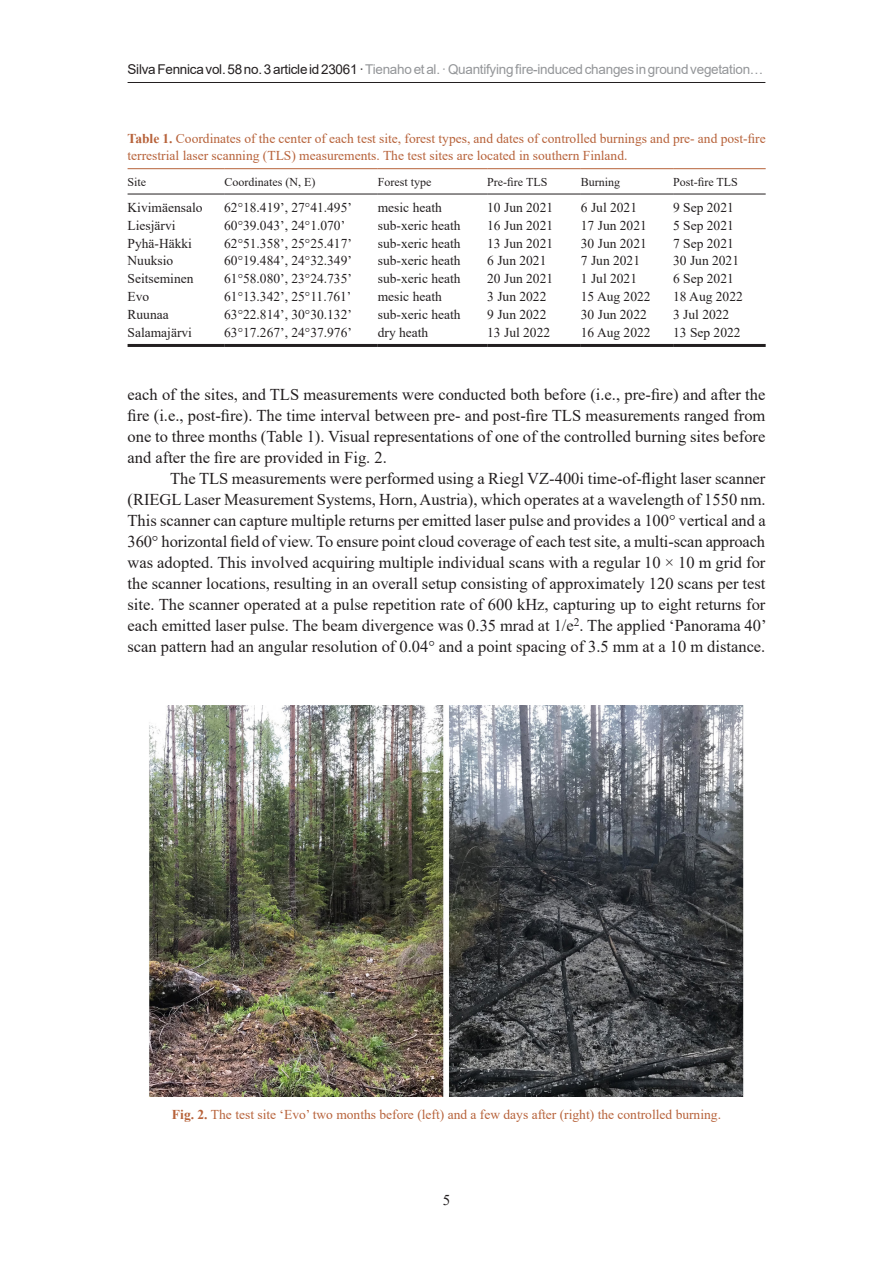
<style>
.page{position:relative;width:893px;height:1263px;background:#fff}
.page>*{position:absolute;margin:0;border:0;box-sizing:border-box;transform-origin:0 0}
.body-text{font:16.5px/21px "Times New Roman";color:#231f20;text-align:justify}
.body-text-1st{font:16.5px/21px "Times New Roman";color:#231f20;text-align:justify}
.t1{font:15px "Times New Roman";color:#231f20}
.t2{font:13.5px "Times New Roman";color:#231f20}
.table-caption{font:13.5px/17.2px "Times New Roman";color:#b7623a}
.t3{font:13.5px "Arial";letter-spacing:-.02em;color:#939598}
.fig-caption{font:13.5px "Times New Roman";color:#b7623a}
.table-col-head{font:12px "Times New Roman";color:#231f20}
.s1{color:#231f20}
.s2{font-weight:700}
</style>
<div class="page">
<hr style="left:128px;top:82px;width:637px;height:1px;background:#231f20">
<hr style="left:128px;top:194px;width:96px;height:1px;background:#231f20">
<hr style="left:224px;top:194px;width:154px;height:1px;background:#231f20">
<hr style="left:378px;top:194px;width:109px;height:1px;background:#231f20">
<hr style="left:487px;top:194px;width:94px;height:1px;background:#231f20">
<hr style="left:581px;top:194px;width:92px;height:1px;background:#231f20">
<hr style="left:673px;top:194px;width:93px;height:1px;background:#231f20">
<hr style="left:128px;top:344px;width:96px;height:3px;background:#231f20">
<hr style="left:224px;top:344px;width:154px;height:3px;background:#231f20">
<hr style="left:378px;top:344px;width:109px;height:3px;background:#231f20">
<hr style="left:487px;top:344px;width:94px;height:3px;background:#231f20">
<hr style="left:581px;top:344px;width:92px;height:3px;background:#231f20">
<hr style="left:673px;top:344px;width:93px;height:3px;background:#231f20">
<hr style="left:128px;top:168px;width:96px;height:1px;background:#b7623a">
<hr style="left:224px;top:168px;width:154px;height:1px;background:#b7623a">
<hr style="left:378px;top:168px;width:109px;height:1px;background:#b7623a">
<hr style="left:487px;top:168px;width:94px;height:1px;background:#b7623a">
<hr style="left:581px;top:168px;width:92px;height:1px;background:#b7623a">
<hr style="left:673px;top:168px;width:93px;height:1px;background:#b7623a">
<img style="left:149px;top:706px;width:595px;height:391px">
<p class="t3" style="left:128px;top:60px;width:637px"><span class="s1">Silva Fennica vol. 58 no. 3 article id 23061 ·</span> Tienaho et al. · Quantifying fire-induced changes in ground vegetation…</p>
<p class="table-caption" style="left:128px;top:129px;width:640px"><span class="s2">Table 1.</span> Coordinates of the center of each test site, forest types, and dates of controlled burnings and pre- and post-fire terrestrial laser scanning (TLS) measurements. The test sites are located in southern Finland.</p>
<p class="table-col-head" style="left:128px;top:173px;width:20px">Site</p>
<p class="table-col-head" style="left:224px;top:173px;width:93px">Coordinates (N, E)</p>
<p class="table-col-head" style="left:378px;top:173px;width:55px">Forest type</p>
<p class="table-col-head" style="left:487px;top:173px;width:62px">Pre-fire TLS</p>
<p class="table-col-head" style="left:581px;top:173px;width:41px">Burning</p>
<p class="table-col-head" style="left:673px;top:173px;width:66px">Post-fire TLS</p>
<p class="t2" style="left:128px;top:198px;width:76px">Kivimäensalo</p>
<p class="t2" style="left:224px;top:198px;width:129px">62°18.419’, 27°41.495’</p>
<p class="t2" style="left:378px;top:198px;width:66px">mesic heath</p>
<p class="t2" style="left:487px;top:198px;width:68px">10 Jun 2021</p>
<p class="t2" style="left:581px;top:198px;width:58px">6 Jul 2021</p>
<p class="t2" style="left:673px;top:198px;width:62px">9 Sep 2021</p>
<p class="t2" style="left:128px;top:216px;width:49px">Liesjärvi</p>
<p class="t2" style="left:224px;top:216px;width:123px">60°39.043’, 24°1.070’</p>
<p class="t2" style="left:378px;top:216px;width:84px">sub-xeric heath</p>
<p class="t2" style="left:487px;top:216px;width:68px">16 Jun 2021</p>
<p class="t2" style="left:581px;top:216px;width:68px">17 Jun 2021</p>
<p class="t2" style="left:673px;top:216px;width:62px">5 Sep 2021</p>
<p class="t2" style="left:128px;top:234px;width:66px">Pyhä-Häkki</p>
<p class="t2" style="left:224px;top:234px;width:129px">62°51.358’, 25°25.417’</p>
<p class="t2" style="left:378px;top:234px;width:84px">sub-xeric heath</p>
<p class="t2" style="left:487px;top:234px;width:68px">13 Jun 2021</p>
<p class="t2" style="left:581px;top:234px;width:68px">30 Jun 2021</p>
<p class="t2" style="left:673px;top:234px;width:62px">7 Sep 2021</p>
<p class="t2" style="left:128px;top:251px;width:47px">Nuuksio</p>
<p class="t2" style="left:224px;top:251px;width:129px">60°19.484’, 24°32.349’</p>
<p class="t2" style="left:378px;top:251px;width:84px">sub-xeric heath</p>
<p class="t2" style="left:487px;top:251px;width:61px">6 Jun 2021</p>
<p class="t2" style="left:581px;top:251px;width:61px">7 Jun 2021</p>
<p class="t2" style="left:673px;top:251px;width:68px">30 Jun 2021</p>
<p class="t2" style="left:128px;top:269px;width:68px">Seitseminen</p>
<p class="t2" style="left:224px;top:269px;width:129px">61°58.080’, 23°24.735’</p>
<p class="t2" style="left:378px;top:269px;width:84px">sub-xeric heath</p>
<p class="t2" style="left:487px;top:269px;width:68px">20 Jun 2021</p>
<p class="t2" style="left:581px;top:269px;width:58px">1 Jul 2021</p>
<p class="t2" style="left:673px;top:269px;width:62px">6 Sep 2021</p>
<p class="t2" style="left:128px;top:287px;width:23px">Evo</p>
<p class="t2" style="left:224px;top:287px;width:129px">61°13.342’, 25°11.761’</p>
<p class="t2" style="left:378px;top:287px;width:66px">mesic heath</p>
<p class="t2" style="left:487px;top:287px;width:61px">3 Jun 2022</p>
<p class="t2" style="left:581px;top:287px;width:71px">15 Aug 2022</p>
<p class="t2" style="left:673px;top:287px;width:71px">18 Aug 2022</p>
<p class="t2" style="left:128px;top:305px;width:43px">Ruunaa</p>
<p class="t2" style="left:224px;top:305px;width:129px">63°22.814’, 30°30.132’</p>
<p class="t2" style="left:378px;top:305px;width:84px">sub-xeric heath</p>
<p class="t2" style="left:487px;top:305px;width:61px">9 Jun 2022</p>
<p class="t2" style="left:581px;top:305px;width:68px">30 Jun 2022</p>
<p class="t2" style="left:673px;top:305px;width:58px">3 Jul 2022</p>
<p class="t2" style="left:128px;top:323px;width:66px">Salamajärvi</p>
<p class="t2" style="left:224px;top:323px;width:129px">63°17.267’, 24°37.976’</p>
<p class="t2" style="left:378px;top:323px;width:52px">dry heath</p>
<p class="t2" style="left:487px;top:323px;width:65px">13 Jul 2022</p>
<p class="t2" style="left:581px;top:323px;width:71px">16 Aug 2022</p>
<p class="t2" style="left:673px;top:323px;width:69px">13 Sep 2022</p>
<p class="body-text-1st" style="left:128px;top:383px;width:639px">each of the sites, and TLS measurements were conducted both before (i.e., pre-fire) and after the fire (i.e., post-fire). The time interval between pre- and post-fire TLS measurements ranged from one to three months (Table 1). Visual representations of one of the controlled burning sites before and after the fire are provided in Fig. 2.</p>
<p class="body-text" style="left:128px;top:467px;width:641px;text-indent:43px">The TLS measurements were performed using a Riegl VZ-400i time-of-flight laser scanner (RIEGL Laser Measurement Systems, Horn, Austria), which operates at a wavelength of 1550 nm.<br>This scanner can capture multiple returns per emitted laser pulse and provides a 100° vertical and a 360° horizontal field of view. To ensure point cloud coverage of each test site, a multi-scan approach was adopted. This involved acquiring multiple individual scans with a regular 10 × 10 m grid for the scanner locations, resulting in an overall setup consisting of approximately 120 scans per test site. The scanner operated at a pulse repetition rate of 600 kHz, capturing up to eight returns for each emitted laser pulse. The beam divergence was 0.35 mrad at 1/e<sup>2</sup>. The applied ‘Panorama 40’ scan pattern had an angular resolution of 0.04° and a point spacing of 3.5 mm at a 10 m distance.</p>
<p class="fig-caption" style="left:172px;top:1105px;width:550px"><span class="s2">Fig. 2.</span> The test site ‘Evo’ two months before (left) and a few days after (right) the controlled burning.</p>
<p class="t1" style="left:443px;top:1190px;width:9px">5</p>
</div>
